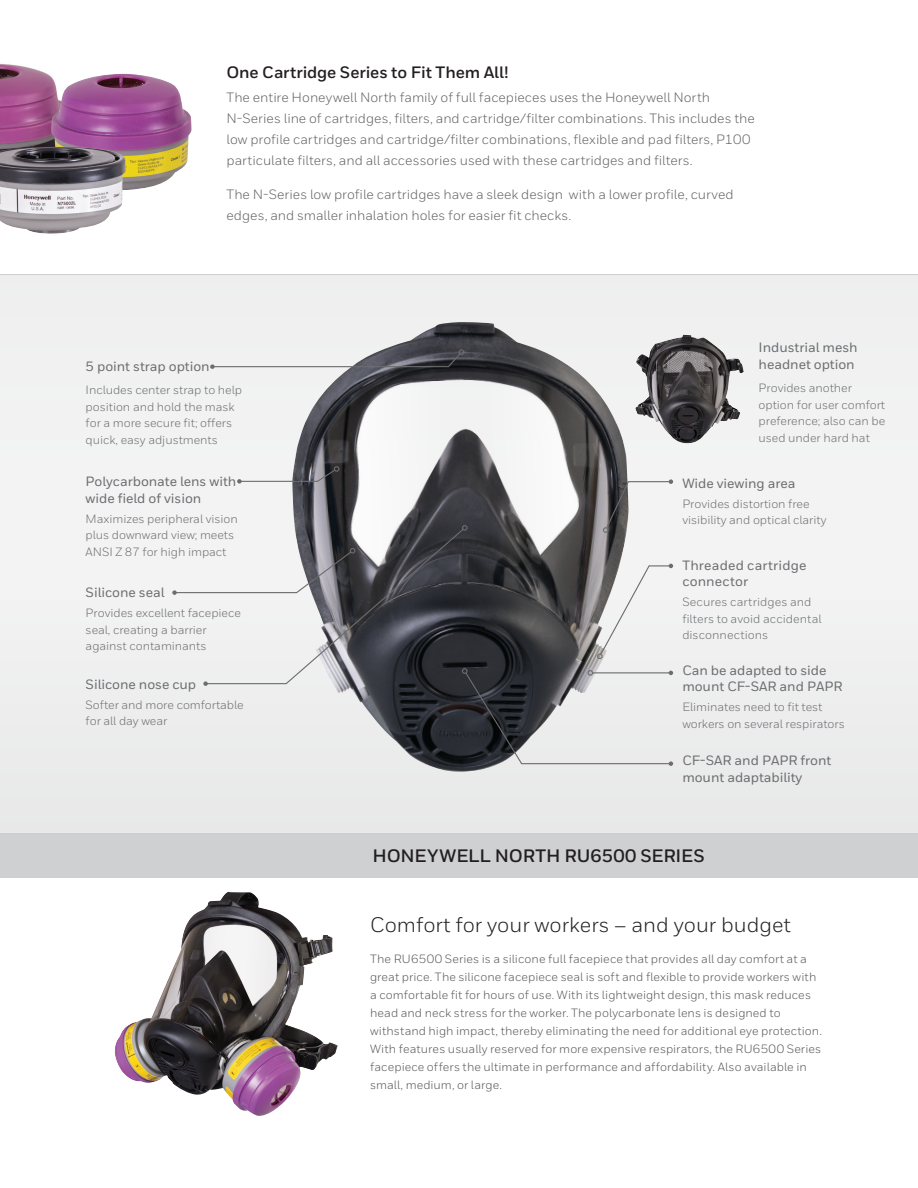
<style>
.page{position:relative;width:918px;height:1188px;background:#fff}
.page>*{position:absolute;margin:0;border:0;box-sizing:border-box;transform-origin:0 0}
.t1{font:21px "Honeywell Sans";color:#231f20}
.t2{font:700 18px "Honeywell Sans";letter-spacing:-.005em;color:#231f20}
.t3{font:700 16.5px "Honeywell Sans";letter-spacing:-.01em;color:#231f20}
.t4{font:13.5px/21px "Honeywell Sans";color:#636366}
.t5{font:500 13.5px/16.5px "Honeywell Sans";letter-spacing:-.005em;color:#6c6d70}
.t6{font:12px/18px "Honeywell Sans";letter-spacing:.005em;color:#57585a}
.t7{font:12px/16.5px "Honeywell Sans";letter-spacing:-.005em;color:#6c6d70}
</style>
<div class="page">
<div style="left:0;top:833px;width:918px;height:44px;background:#cfd0d2"></div>
<img style="left:115px;top:892px;width:223px;height:224px">
<div style="left:0;top:275px;width:918px;height:558px;background:#f0f0f1"></div>
<img style="left:635px;top:335px;width:109px;height:109px">
<img style="left:292px;top:322px;width:337px;height:450px">
<svg style="left:210px;top:349px;width:254px;height:20px"></svg>
<svg style="left:172px;top:466px;width:501px;height:300px"></svg>
<hr style="left:0;top:274px;width:918px;height:1px;background:#231f20">
<img style="left:0;top:63px;width:51px;height:84px">
<img style="left:51px;top:74px;width:141px;height:116px">
<img style="left:0;top:147px;width:126px;height:87px">
<h3 class="t3" style="left:226px;top:62px;width:283px">One Cartridge Series to Fit Them All!</h3>
<p class="t4" style="left:226px;top:87px;width:530px">The entire Honeywell North family of full facepieces uses the Honeywell North N-Series line of cartridges, filters, and cartridge/filter combinations. This includes the low profile cartridges and cartridge/filter combinations, flexible and pad filters, P100 particulate filters, and all accessories used with these cartridges and filters.</p>
<p class="t4" style="left:226px;top:184px;width:509px">The N-Series low profile cartridges have a sleek design with a lower profile, curved edges, and smaller inhalation holes for easier fit checks.</p>
<p class="t5" style="left:86px;top:358px;width:126px">5 point strap option</p>
<p class="t7" style="left:86px;top:382px;width:158px">Includes center strap to help position and hold the mask for a more secure fit; offers quick, easy adjustments</p>
<p class="t5" style="left:86px;top:474px;width:152px">Polycarbonate lens with wide field of vision</p>
<p class="t7" style="left:86px;top:510px;width:154px">Maximizes peripheral vision plus downward view; meets<br>ANSI Z 87 for high impact</p>
<p class="t5" style="left:86px;top:585px;width:80px">Silicone seal</p>
<p class="t7" style="left:86px;top:605px;width:157px">Provides excellent facepiece seal, creating a barrier against contaminants</p>
<p class="t5" style="left:86px;top:676px;width:112px">Silicone nose cup</p>
<p class="t7" style="left:86px;top:696px;width:160px">Softer and more comfortable for all day wear</p>
<p class="t5" style="left:759px;top:339px;width:101px">Industrial mesh headnet option</p>
<p class="t7" style="left:759px;top:380px;width:128px">Provides another option for user comfort preference; also can be used under hard hat</p>
<p class="t5" style="left:682px;top:475px;width:115px">Wide viewing area</p>
<p class="t7" style="left:682px;top:495px;width:146px">Provides distortion free visibility and optical clarity</p>
<p class="t5" style="left:682px;top:557px;width:126px">Threaded cartridge connector</p>
<p class="t7" style="left:682px;top:594px;width:141px">Secures cartridges and filters to avoid accidental disconnections</p>
<p class="t5" style="left:682px;top:662px;width:162px">Can be adapted to side mount CF-SAR and PAPR</p>
<p class="t7" style="left:682px;top:699px;width:164px">Eliminates need to fit test workers on several respirators</p>
<p class="t5" style="left:682px;top:753px;width:151px">CF-SAR and PAPR front mount adaptability</p>
<h2 class="t2" style="left:372px;top:845px;width:334px">HONEYWELL NORTH RU6500 SERIES</h2>
<h1 class="t1" style="left:370px;top:912px;width:422px">Comfort for your workers – and your budget</h1>
<p class="t6" style="left:370px;top:950px;width:453px">The RU6500 Series is a silicone full facepiece that provides all day comfort at a great price. The silicone facepiece seal is soft and flexible to provide workers with a comfortable fit for hours of use. With its lightweight design, this mask reduces head and neck stress for the worker. The polycarbonate lens is designed to withstand high impact, thereby eliminating the need for additional eye protection.<br>With features usually reserved for more expensive respirators, the RU6500 Series facepiece offers the ultimate in performance and affordability. Also available in small, medium, or large.</p>
</div>
